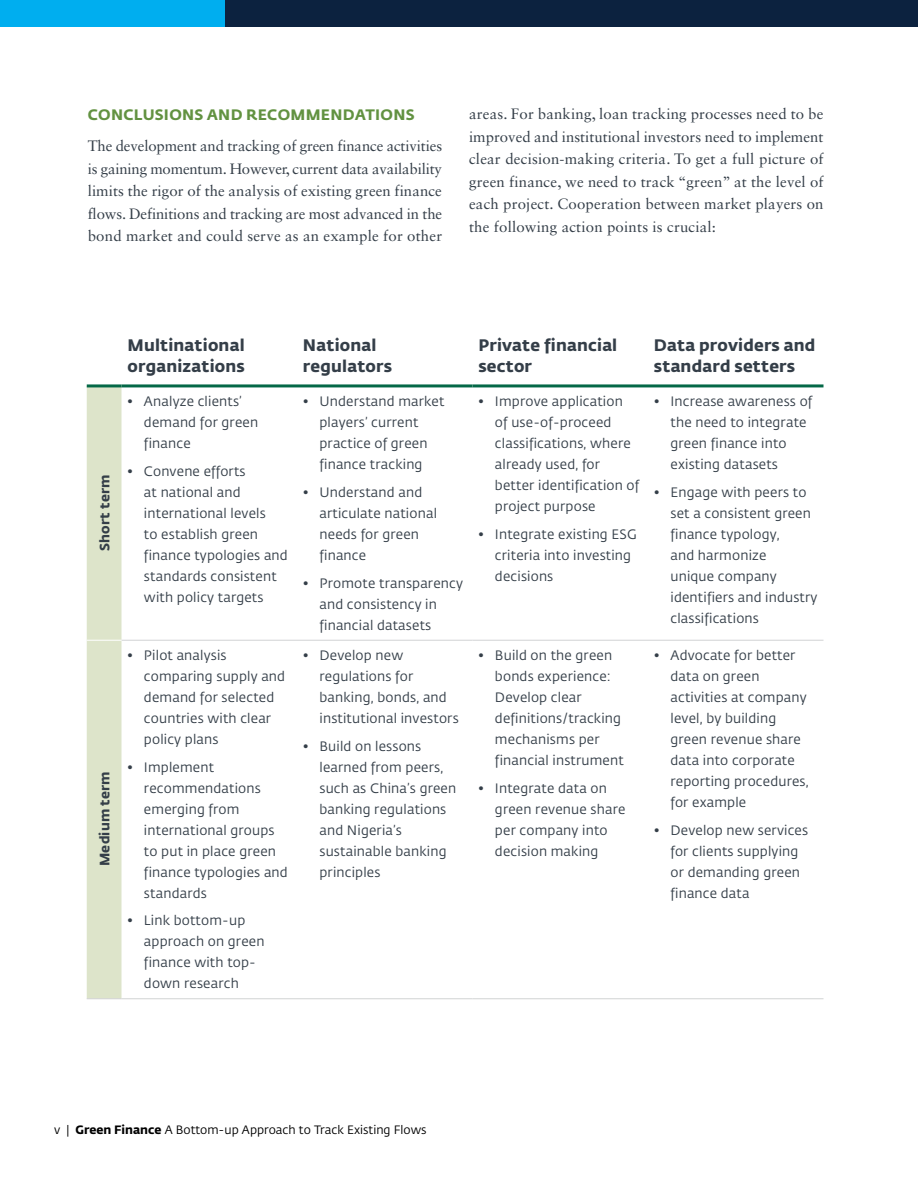
<style>
.page{position:relative;width:918px;height:1188px;background:#fff}
.page>*{position:absolute;margin:0;border:0;box-sizing:border-box;transform-origin:0 0}
.t1{font:700 16.5px/21px "Fedra Sans Std";letter-spacing:.01em;color:#343e48}
.t2{font:15px/22.5px "Sabon LT Std";letter-spacing:.015em;color:#343e48;text-align:justify}
.t3{font:700 15px "Fedra Sans Std";letter-spacing:.02em;color:#629241}
.t4{font:13.5px/21px "Fedra Sans Std";letter-spacing:.015em;color:#343e48}
.t5{font:700 13.5px "Fedra Sans Std";letter-spacing:.01em;color:#343e48}
.t6{font:12px "Fedra Sans Std";color:#000}
.s1{font-weight:700}
</style>
<div class="page">
<div style="left:0;top:0;width:918px;height:27px;background:#0c223f"></div>
<div style="left:0;top:0;width:225px;height:27px;background:#00aeef"></div>
<div style="left:87px;top:387px;width:35px;height:611px;background:#dde4ca"></div>
<hr style="left:87px;top:384px;width:35px;height:3px;background:#046847">
<hr style="left:122px;top:384px;width:175px;height:3px;background:#046847">
<hr style="left:297px;top:384px;width:175px;height:3px;background:#046847">
<hr style="left:472px;top:384px;width:176px;height:3px;background:#046847">
<hr style="left:648px;top:384px;width:176px;height:3px;background:#046847">
<hr style="left:122px;top:640px;width:175px;height:1px;background:#d1d3d4">
<hr style="left:297px;top:640px;width:175px;height:1px;background:#d1d3d4">
<hr style="left:472px;top:640px;width:176px;height:1px;background:#d1d3d4">
<hr style="left:648px;top:640px;width:176px;height:1px;background:#d1d3d4">
<hr style="left:87px;top:998px;width:35px;height:1px;background:#d1d3d4">
<hr style="left:122px;top:998px;width:175px;height:1px;background:#d1d3d4">
<hr style="left:297px;top:998px;width:175px;height:1px;background:#d1d3d4">
<hr style="left:472px;top:998px;width:176px;height:1px;background:#d1d3d4">
<hr style="left:648px;top:998px;width:176px;height:1px;background:#d1d3d4">
<hr style="left:87px;top:640px;width:35px;height:1px;background:#fff">
<p class="t3" style="left:88px;top:105px;width:328px">CONCLUSIONS AND RECOMMENDATIONS</p>
<p class="t2" style="left:88px;top:135px;width:356px">The development and tracking of green finance activities is gaining momentum. However, current data availability limits the rigor of the analysis of existing green finance flows. Definitions and tracking are most advanced in the bond market and could serve as an example for other</p>
<p class="t2" style="left:469px;top:103px;width:356px">areas. For banking, loan tracking processes need to be improved and institutional investors need to implement clear decision-making criteria. To get a full picture of green finance, we need to track “green” at the level of each project. Cooperation between market players on the following action points is crucial:</p>
<p class="t5" style="left:96px;top:551px;width:78px;rotate:-90deg">Short term</p>
<p class="t5" style="left:96px;top:866px;width:96px;rotate:-90deg">Medium term</p>
<p class="t1" style="left:128px;top:335px;width:119px">Multinational organizations</p>
<p class="t1" style="left:303px;top:335px;width:91px">National regulators</p>
<p class="t1" style="left:478px;top:335px;width:140px">Private financial sector</p>
<p class="t1" style="left:654px;top:335px;width:163px">Data providers and standard setters</p>
<p class="t4" style="left:144px;top:391px;width:116px;text-indent:-16px">• Analyze clients’ demand for green finance</p>
<p class="t4" style="left:144px;top:461px;width:145px;text-indent:-16px">• Convene efforts<br>at national and international levels<br>to establish green finance typologies and standards consistent with policy targets</p>
<p class="t4" style="left:144px;top:645px;width:143px;text-indent:-16px">• Pilot analysis comparing supply and demand for selected countries with clear policy plans</p>
<p class="t4" style="left:144px;top:757px;width:145px;text-indent:-16px">• Implement recommendations emerging from international groups to put in place green finance typologies and standards</p>
<p class="t4" style="left:144px;top:910px;width:122px;text-indent:-16px">• Link bottom-up approach on green finance with top&shy;down research</p>
<p class="t4" style="left:319px;top:391px;width:126px;text-indent:-16px">• Understand market players’ current practice of green finance tracking</p>
<p class="t4" style="left:319px;top:482px;width:119px;text-indent:-16px">• Understand and articulate national needs for green finance</p>
<p class="t4" style="left:319px;top:573px;width:145px;text-indent:-16px">• Promote transparency and consistency in financial datasets</p>
<p class="t4" style="left:319px;top:645px;width:141px;text-indent:-16px">• Develop new regulations for banking, bonds, and institutional investors</p>
<p class="t4" style="left:319px;top:736px;width:138px;text-indent:-16px">• Build on lessons learned from peers, such as China’s green banking regulations and Nigeria’s sustainable banking principles</p>
<p class="t4" style="left:495px;top:391px;width:146px;text-indent:-16px">• Improve application<br>of use-of-proceed classifications, where already used, for better identification of project purpose</p>
<p class="t4" style="left:495px;top:524px;width:143px;text-indent:-16px">• Integrate existing ESG criteria into investing decisions</p>
<p class="t4" style="left:495px;top:645px;width:130px;text-indent:-16px">• Build on the green bonds experience:<br>Develop clear definitions/tracking mechanisms per financial instrument</p>
<p class="t4" style="left:495px;top:778px;width:132px;text-indent:-16px">• Integrate data on green revenue share per company into decision making</p>
<p class="t4" style="left:670px;top:391px;width:143px;text-indent:-16px">• Increase awareness of the need to integrate green finance into existing datasets</p>
<p class="t4" style="left:670px;top:482px;width:148px;text-indent:-16px">• Engage with peers to set a consistent green finance typology,<br>and harmonize<br>unique company identifiers and industry classifications</p>
<p class="t4" style="left:670px;top:645px;width:140px;text-indent:-16px">• Advocate for better data on green activities at company level, by building green revenue share data into corporate reporting procedures, for example</p>
<p class="t4" style="left:670px;top:820px;width:139px;text-indent:-16px">• Develop new services for clients supplying or demanding green finance data</p>
<p class="t6" style="left:54px;top:1123px;width:374px">v | <span class="s1">Green Finance</span> A Bottom-up Approach to Track Existing Flows</p>
</div>
